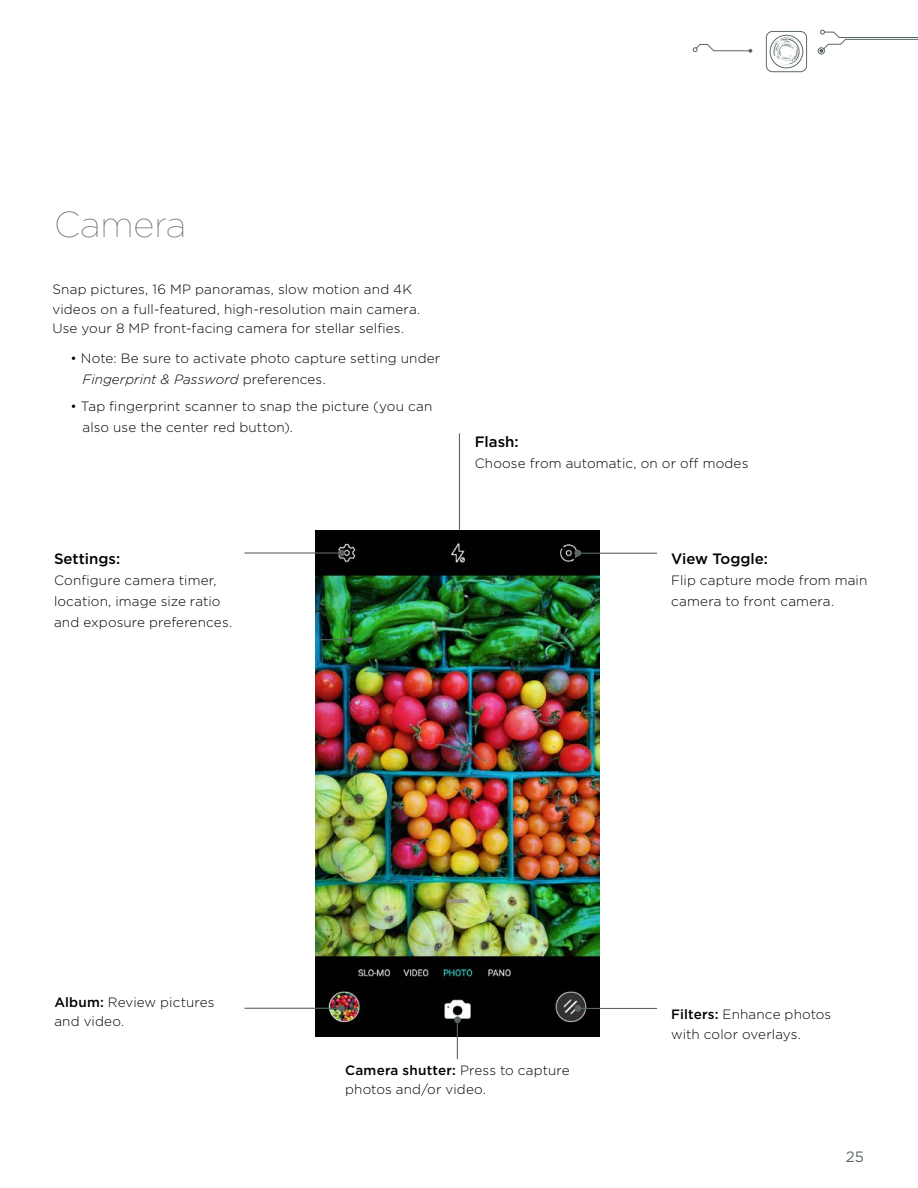
<style>
.page{position:relative;width:918px;height:1188px;background:#fff}
.page>*{position:absolute;margin:0;border:0;box-sizing:border-box;transform-origin:0 0}
.t1{font:100 36px "Gotham";color:#5c6767}
.t2{font:500 15px "Gotham";color:#000}
.t3{font:15px "Gotham";color:#5c6767}
.t4{font:300 13.5px/19.5px "Gotham";letter-spacing:.01em;color:#000}
.s1{font-style:italic}
.s2{font-weight:500}
</style>
<div class="page">
<svg style="left:693px;top:30px;width:225px;height:42px"></svg>
<hr style="left:459px;top:433px;width:1px;height:103px;background:#5c6666">
<img style="left:315px;top:531px;width:285px;height:505px">
<hr style="left:318px;top:639px;width:31px;height:1px;background:#5c6666">
<div style="left:346px;top:636px;width:7px;height:7px;background:#5c6666;border-radius:50%"></div>
<hr style="left:244px;top:552px;width:97px;height:2px;background:#5c6666">
<div style="left:338px;top:550px;width:7px;height:7px;background:#5c6666;border-radius:50%"></div>
<hr style="left:578px;top:553px;width:79px;height:1px;background:#5c6666">
<div style="left:574px;top:550px;width:7px;height:7px;background:#5c6666;border-radius:50%"></div>
<hr style="left:244px;top:1008px;width:97px;height:1px;background:#5c6666">
<div style="left:338px;top:1005px;width:7px;height:7px;background:#5c6666;border-radius:50%"></div>
<hr style="left:578px;top:1008px;width:79px;height:1px;background:#5c6666">
<div style="left:574px;top:1005px;width:7px;height:7px;background:#5c6666;border-radius:50%"></div>
<hr style="left:457px;top:1020px;width:1px;height:39px;background:#5c6666">
<div style="left:454px;top:1016px;width:7px;height:7px;background:#5c6666;border-radius:50%"></div>
<h1 class="t1" style="left:54px;top:202px;width:134px">Camera</h1>
<p class="t4" style="left:52px;top:279px;width:369px">Snap pictures, 16 MP panoramas, slow motion and 4K videos on a full-featured, high-resolution main camera.<br>Use your 8 MP front-facing camera for stellar selfies.</p>
<p class="t4" style="left:82px;top:347px;width:359px;line-height:21px;text-indent:-12px">• Note: Be sure to activate photo capture setting under<br><span class="s1">Fingerprint &amp; Password</span> preferences.</p>
<p class="t4" style="left:82px;top:395px;width:351px;line-height:21px;text-indent:-12px">• Tap fingerprint scanner to snap the picture (you can also use the center red button).</p>
<p class="t2" style="left:54px;top:549px;width:68px">Settings:</p>
<p class="t4" style="left:54px;top:569px;width:180px;line-height:21px">Configure camera timer, location, image size ratio and exposure preferences.</p>
<p class="t2" style="left:475px;top:432px;width:45px">Flash:</p>
<p class="t4" style="left:475px;top:453px;width:275px">Choose from automatic, on or off modes</p>
<p class="t2" style="left:671px;top:549px;width:98px">View Toggle:</p>
<p class="t4" style="left:671px;top:569px;width:198px;line-height:21px">Flip capture mode from main camera to front camera.</p>
<p class="t4" style="left:54px;top:992px;width:162px"><span class="s2">Album:</span> Review pictures and video.</p>
<p class="t4" style="left:671px;top:1004px;width:162px"><span class="s2">Filters:</span> Enhance photos with color overlays.</p>
<p class="t4" style="left:345px;top:1060px;width:226px"><span class="s2">Camera shutter:</span> Press to capture photos and/or video.</p>
<p class="t3" style="left:846px;top:1148px;width:20px">25</p>
</div>
